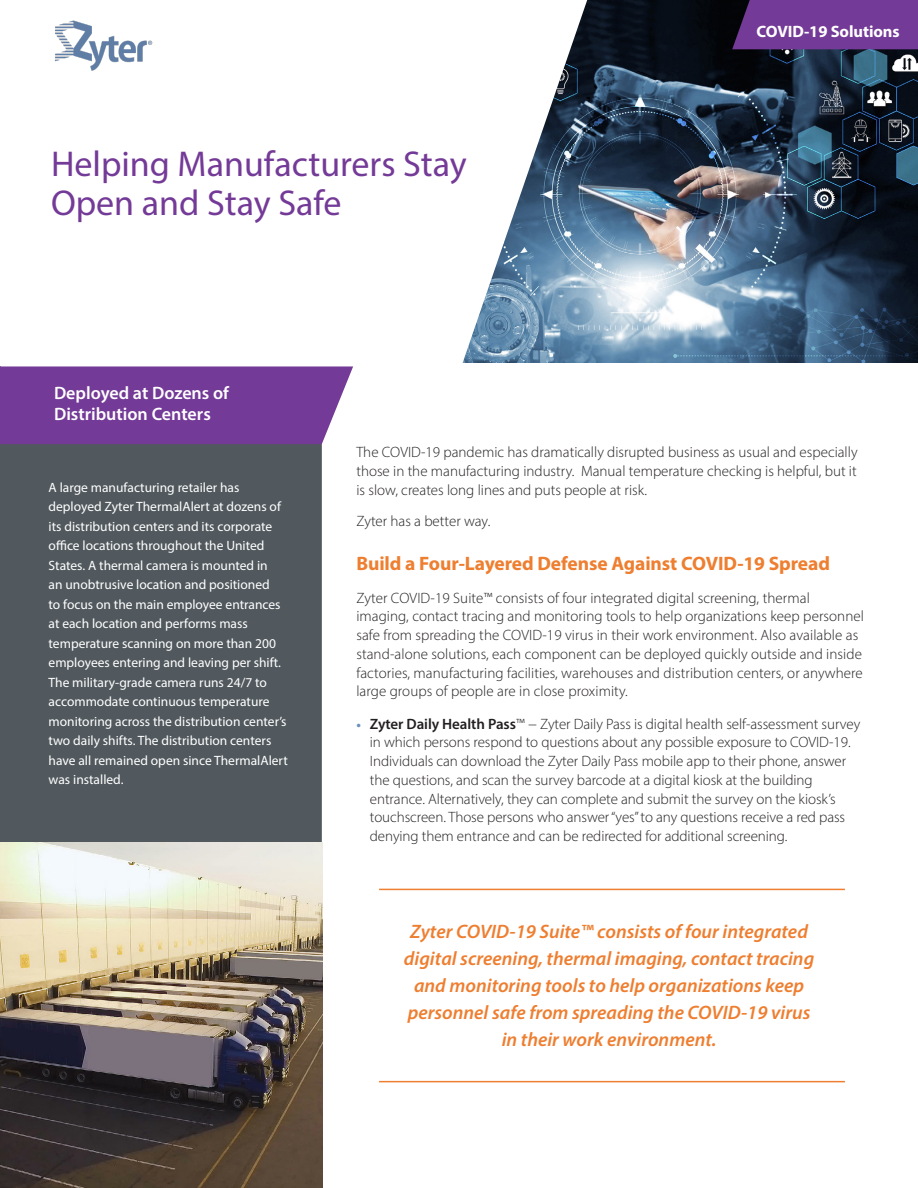
<style>
.page{position:relative;width:918px;height:1188px;background:#fff}
.page>*{position:absolute;margin:0;border:0;box-sizing:border-box;transform-origin:0 0}
.t1{font:36px/39px "Myriad Pro";color:#743a97}
.t2{font:italic 600 19.5px/27px "Myriad Pro";color:#ee7e30;text-align:center}
.t3{font:700 19.5px "Myriad Pro";letter-spacing:-.005em;color:#ee7e30}
.t4{font:600 18px/21px "Myriad Pro";color:#fff}
.t5{font:700 16.5px "Myriad Pro";letter-spacing:-.005em;color:#fff}
.t6{font:300 15px/18.8px "Myriad Pro";letter-spacing:-.005em;color:#231f20}
.t7{font:13.5px/19.5px "Myriad Pro";color:#fff}
.s1{font-weight:700;font-size:13.5px;color:#6d8fbe}
.s2{font-weight:600}
</style>
<div class="page">
<div style="left:0;top:444px;width:322px;height:398px;background:#51595e"></div>
<img style="left:587px;top:0;width:331px;height:363px">
<svg style="left:462px;top:1px;width:125px;height:362px"></svg>
<img style="left:55px;top:20px;width:98px;height:51px">
<div style="left:0;top:366px;width:353px;height:78px;background:#743a97"></div>
<div style="left:732px;top:0;width:186px;height:49px;background:#743a97"></div>
<hr style="left:379px;top:889px;width:466px;height:1px;background:#ee7e30">
<hr style="left:379px;top:1081px;width:466px;height:1px;background:#ee7e30">
<img style="left:0;top:842px;width:322px;height:346px">
<h1 class="t1" style="left:51px;top:148px;width:417px">Helping Manufacturers Stay<br>Open and Stay Safe</h1>
<p class="t4" style="left:54px;top:384px;width:177px">Deployed at Dozens of<br>Distribution Centers</p>
<p class="t5" style="left:757px;top:25px;width:145px">COVID-19 Solutions</p>
<p class="t7" style="left:49px;top:479px;width:241px">A large manufacturing retailer has deployed Zyter ThermalAlert at dozens of its distribution centers and its corporate office locations throughout the United States. A thermal camera is mounted in<br>an unobtrusive location and positioned<br>to focus on the main employee entrances at each location and performs mass temperature scanning on more than 200 employees entering and leaving per shift.<br>The military-grade camera runs 24/7 to accommodate continuous temperature monitoring across the distribution center’s two daily shifts. The distribution centers have all remained open since ThermalAlert was installed.</p>
<p class="t6" style="left:356px;top:444px;width:503px;text-align:justify">The COVID-19 pandemic has dramatically disrupted business as usual and especially those in the manufacturing industry. Manual temperature checking is helpful, but it is slow, creates long lines and puts people at risk.</p>
<p class="t6" style="left:356px;top:513px;width:135px">Zyter has a better way.</p>
<h2 class="t3" style="left:356px;top:556px;width:475px">Build a Four-Layered Defense Against COVID-19 Spread</h2>
<p class="t6" style="left:356px;top:590px;width:509px">Zyter COVID-19 Suite™ consists of four integrated digital screening, thermal imaging, contact tracing and monitoring tools to help organizations keep personnel safe from spreading the COVID-19 virus in their work environment. Also available as stand-alone solutions, each component can be deployed quickly outside and inside factories, manufacturing facilities, warehouses and distribution centers, or anywhere large groups of people are in close proximity.</p>
<p class="t6" style="left:370px;top:716px;width:492px;text-indent:-14px"><span class="s1">•</span> <span class="s2">Zyter Daily Health Pass</span>™ − Zyter Daily Pass is digital health self-assessment survey in which persons respond to questions about any possible exposure to COVID-19.<br>Individuals can download the Zyter Daily Pass mobile app to their phone, answer the questions, and scan the survey barcode at a digital kiosk at the building entrance. Alternatively, they can complete and submit the survey on the kiosk’s touchscreen. Those persons who answer “yes” to any questions receive a red pass denying them entrance and can be redirected for additional screening.</p>
<h2 class="t2" style="left:404px;top:919px;width:412px">Zyter COVID-19 Suite™ consists of four integrated digital screening, thermal imaging, contact tracing and monitoring tools to help organizations keep personnel safe from spreading the COVID-19 virus in their work environment.</h2>
</div>
